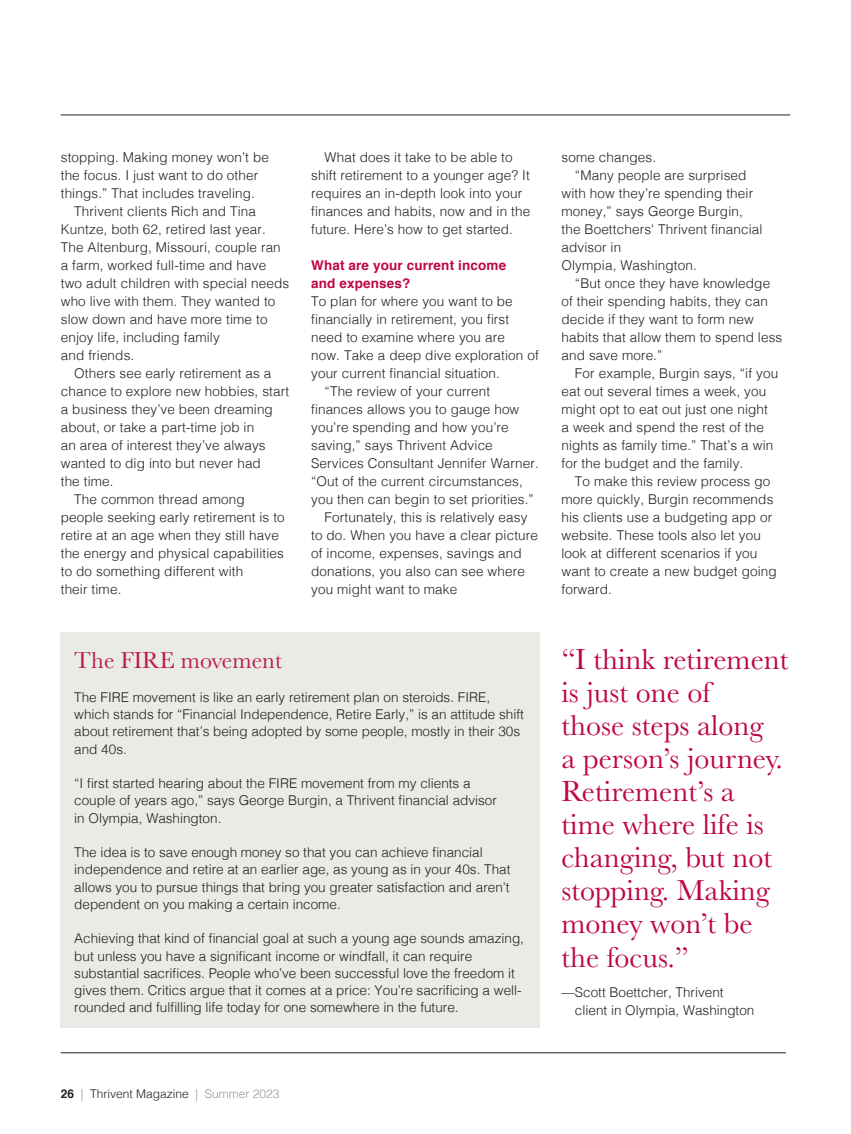
<style>
.page{position:relative;width:851px;height:1134px;background:#fff}
.page>*{position:absolute;margin:0;border:0;box-sizing:border-box;transform-origin:0 0}
.Pull_Quote{font:30px/33.2px "Baskerville";color:#be0743}
.Feature_Sidebar_Hed{font:24px "Baskerville";color:#b91e47}
.body-ind{font:300 13.5px/18px "Helvetica";letter-spacing:.01em;color:#231f20}
.body-ind-2{font:700 13.5px/18px "Helvetica";letter-spacing:.01em;color:#be0743}
.t1{font:300 12px "Helvetica";color:#231f20}
.s1{font-weight:700}
.s2{color:#939598}
</style>
<div class="page">
<hr style="left:61px;top:115px;width:729px;height:1px;background:#231f20">
<hr style="left:61px;top:1053px;width:725px;height:1px;background:#231f20">
<div style="left:61px;top:632px;width:479px;height:395px;background:#eaeae7"></div>
<p class="body-ind" style="left:61px;top:147px;width:210px">stopping. Making money won’t be the focus. I just want to do other things.” That includes traveling.</p>
<p class="body-ind" style="left:61px;top:201px;width:230px;text-indent:14px">Thrivent clients Rich and Tina<br>Kuntze, both 62, retired last year.<br>The Altenburg, Missouri, couple ran a farm, worked full-time and have two adult children with special needs who live with them. They wanted to slow down and have more time to enjoy life, including family<br>and friends.</p>
<p class="body-ind" style="left:61px;top:363px;width:230px;text-indent:14px">Others see early retirement as a chance to explore new hobbies, start a business they’ve been dreaming about, or take a part-time job in<br>an area of interest they’ve always wanted to dig into but never had<br>the time.</p>
<p class="body-ind" style="left:61px;top:489px;width:225px;text-indent:14px">The common thread among people seeking early retirement is to retire at an age when they still have the energy and physical capabilities to do something different with<br>their time.</p>
<p class="body-ind" style="left:311px;top:147px;width:221px;text-indent:14px">What does it take to be able to shift retirement to a younger age? It requires an in-depth look into your finances and habits, now and in the future. Here’s how to get started.</p>
<p class="body-ind-2" style="left:311px;top:256px;width:196px">What are your current income and expenses?</p>
<p class="body-ind" style="left:311px;top:291px;width:229px">To plan for where you want to be financially in retirement, you first need to examine where you are<br>now. Take a deep dive exploration of your current financial situation.</p>
<p class="body-ind" style="left:311px;top:381px;width:229px;text-indent:14px">“The review of your current finances allows you to gauge how you’re spending and how you’re saving,” says Thrivent Advice Services Consultant Jennifer Warner. “Out of the current circumstances, you then can begin to set priorities.”</p>
<p class="body-ind" style="left:311px;top:507px;width:228px;text-indent:14px">Fortunately, this is relatively easy to do. When you have a clear picture of income, expenses, savings and donations, you also can see where you might want to make</p>
<p class="Feature_Sidebar_Hed" style="left:74px;top:645px;width:209px">The FIRE movement</p>
<p class="body-ind" style="left:74px;top:687px;width:451px;line-height:17.2px">The FIRE movement is like an early retirement plan on steroids. FIRE, which stands for “Financial Independence, Retire Early,” is an attitude shift about retirement that’s being adopted by some people, mostly in their 30s and 40s.</p>
<p class="body-ind" style="left:74px;top:774px;width:424px;line-height:17.2px">“I first started hearing about the FIRE movement from my clients a couple of years ago,” says George Burgin, a Thrivent financial advisor in Olympia, Washington.</p>
<p class="body-ind" style="left:74px;top:843px;width:437px;line-height:17.2px">The idea is to save enough money so that you can achieve financial independence and retire at an earlier age, as young as in your 40s. That allows you to pursue things that bring you greater satisfaction and aren’t dependent on you making a certain income.</p>
<p class="body-ind" style="left:74px;top:929px;width:451px;line-height:17.2px">Achieving that kind of financial goal at such a young age sounds amazing, but unless you have a significant income or windfall, it can require substantial sacrifices. People who’ve been successful love the freedom it gives them. Critics argue that it comes at a price: You’re sacrificing a well&shy;rounded and fulfilling life today for one somewhere in the future.</p>
<p class="body-ind" style="left:561px;top:147px;width:96px">some changes.</p>
<p class="body-ind" style="left:561px;top:165px;width:202px;text-indent:14px">“Many people are surprised with how they’re spending their money,” says George Burgin, the Boettchers' Thrivent financial advisor in<br>Olympia, Washington.</p>
<p class="body-ind" style="left:561px;top:273px;width:222px;text-indent:14px">“But once they have knowledge of their spending habits, they can decide if they want to form new habits that allow them to spend less and save more.”</p>
<p class="body-ind" style="left:561px;top:363px;width:218px;text-indent:14px">For example, Burgin says, “if you eat out several times a week, you might opt to eat out just one night a week and spend the rest of the nights as family time.” That’s a win for the budget and the family.</p>
<p class="body-ind" style="left:561px;top:471px;width:217px;text-indent:14px">To make this review process go more quickly, Burgin recommends his clients use a budgeting app or website. These tools also let you look at different scenarios if you want to create a new budget going forward.</p>
<p class="Pull_Quote" style="left:561px;top:643px;width:228px">“I think retirement is just one of<br>those steps along<br>a person’s journey.<br>Retirement’s a time where life is changing, but not stopping. Making money won’t be the focus.”</p>
<p class="body-ind" style="left:575px;top:982px;width:181px;text-indent:-14px">—Scott Boettcher, Thrivent client in Olympia, Washington</p>
<p class="t1" style="left:61px;top:1084px;width:220px"><span class="s1">26</span> <span class="s2">|</span> Thrivent Magazine <span class="s2">| Summer 2023</span></p>
</div>
